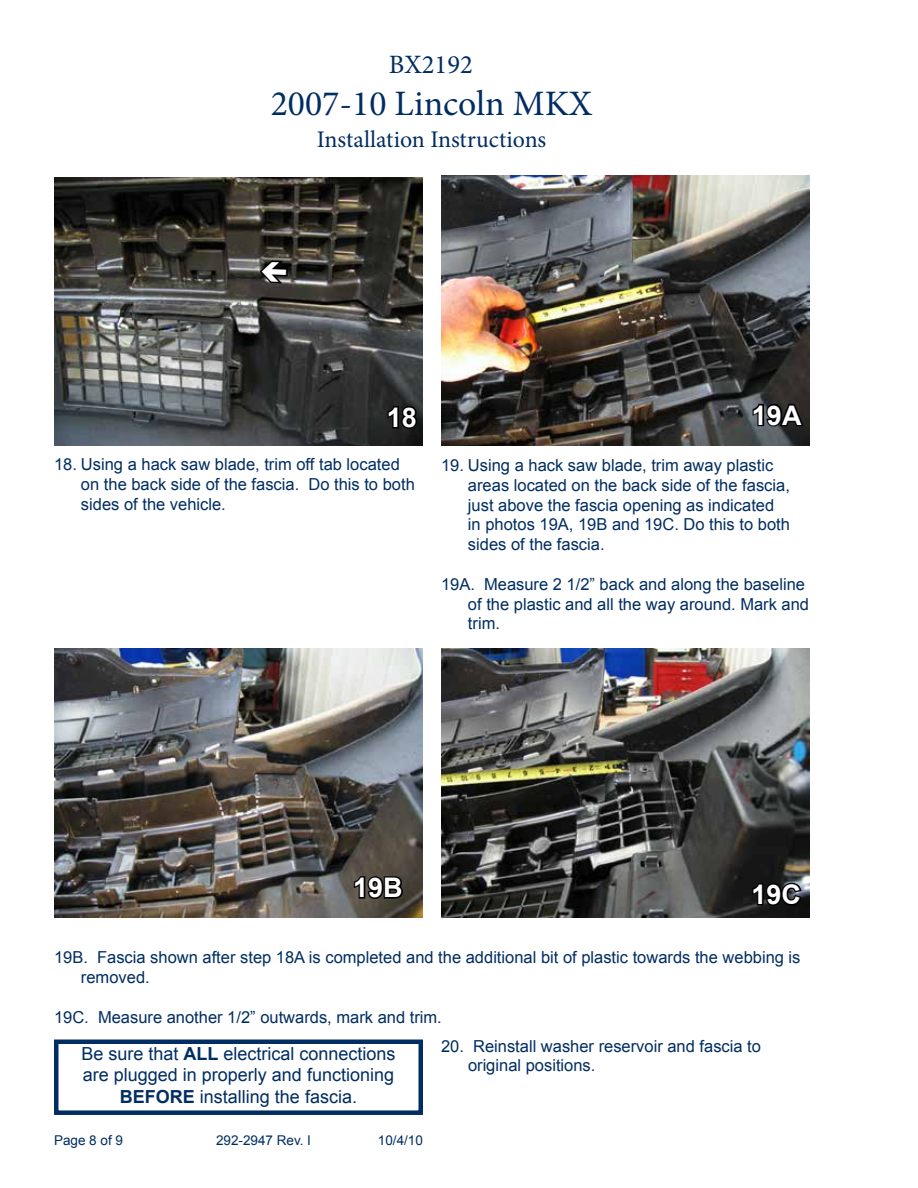
<style>
.page{position:relative;width:918px;height:1188px;background:#fff}
.page>*{position:absolute;margin:0;border:0;box-sizing:border-box;transform-origin:0 0}
.t1{font:35.7px "Minion Pro";color:#002d62}
.t2{font:700 27px "Arial";color:#fff}
.t3{font:26.55px "Minion Pro";color:#002d62}
.t4{font:23.85px "Minion Pro";color:#002d62}
.t5{font:18px/21.6px "Arial";color:#002d62;text-align:center}
.t6{font:16.5px/19.8px "Arial";color:#002d62}
.t7{font:13.5px "Arial";color:#002d62}
.s1{font-weight:700}
</style>
<div class="page">
<img style="left:441px;top:176px;width:369px;height:270px">
<svg style="left:751px;top:401px;width:55px;height:27px"></svg>
<img style="left:54px;top:177px;width:369px;height:269px">
<svg style="left:386px;top:404px;width:33px;height:27px"></svg>
<img style="left:54px;top:648px;width:369px;height:270px">
<svg style="left:352px;top:874px;width:53px;height:27px"></svg>
<img style="left:441px;top:648px;width:369px;height:270px">
<svg style="left:751px;top:881px;width:52px;height:27px"></svg>
<div style="left:54px;top:1040px;width:369px;height:75px;border:4px solid #002d62"></div>
<svg style="left:258px;top:258px;width:31px;height:28px"></svg>
<h3 class="t3" style="left:389px;top:47px;width:85px">BX2192</h3>
<h1 class="t1" style="left:271px;top:80px;width:323px">2007-10 Lincoln MKX</h1>
<h3 class="t4" style="left:317px;top:123px;width:231px">Installation Instructions</h3>
<h2 class="t2" style="left:387px;top:400px;width:32px">18</h2>
<h2 class="t2" style="left:752px;top:397px;width:51px">19A</h2>
<p class="t6" style="left:81px;top:455px;width:335px;text-indent:-27px">18. Using a hack saw blade, trim off tab located on the back side of the fascia. Do this to both sides of the vehicle.</p>
<p class="t6" style="left:468px;top:455px;width:323px;text-indent:-27px">19. Using a hack saw blade, trim away plastic areas located on the back side of the fascia, just above the fascia opening as indicated in photos 19A, 19B and 19C. Do this to both sides of the fascia.</p>
<p class="t6" style="left:468px;top:574px;width:343px;text-indent:-27px">19A. Measure 2 1/2” back and along the baseline of the plastic and all the way around. Mark and trim.</p>
<h2 class="t2" style="left:353px;top:870px;width:51px">19B</h2>
<h2 class="t2" style="left:751px;top:877px;width:51px">19C</h2>
<p class="t6" style="left:81px;top:948px;width:721px;text-indent:-27px">19B. Fascia shown after step 18A is completed and the additional bit of plastic towards the webbing is removed.</p>
<p class="t6" style="left:54px;top:1007px;width:389px">19C. Measure another 1/2” outwards, mark and trim.</p>
<p class="t6" style="left:468px;top:1036px;width:295px;text-indent:-27px">20. Reinstall washer reservoir and fascia to original positions.</p>
<p class="t5" style="left:81px;top:1043px;width:316px">Be sure that <span class="s1">ALL</span> electrical connections are plugged in properly and functioning<br><span class="s1">BEFORE</span> installing the fascia.</p>
<p class="t7" style="left:54px;top:1132px;width:71px">Page 8 of 9</p>
<p class="t7" style="left:216px;top:1132px;width:97px">292-2947 Rev. I</p>
<p class="t7" style="left:378px;top:1132px;width:47px">10/4/10</p>
</div>
